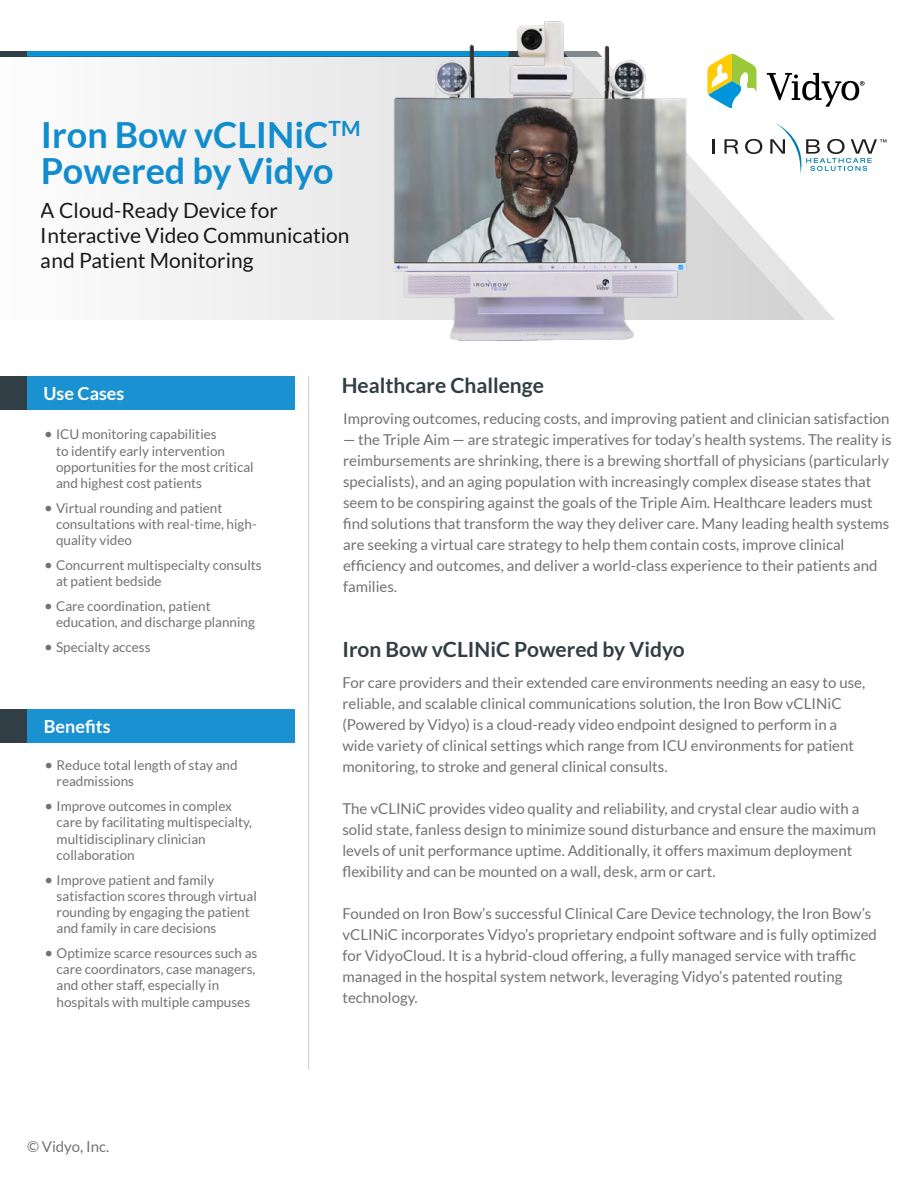
<style>
.page{position:relative;width:918px;height:1188px;background:#fff}
.page>*{position:absolute;margin:0;border:0;box-sizing:border-box;transform-origin:0 0}
.t1{font:700 36px/36px "Lato";color:#118dcd}
.t2{font:21px/25.2px "Lato";color:#000}
.t3{font:700 21px "Lato";color:#313e45}
.t4{font:700 18px "Lato";color:#fff}
.t5{font:15px/21px "Lato";color:#727272}
.t6{font:15px "Lato";color:#747373}
.t7{font:13.5px/16.2px "Lato";color:#727272}
.s1{font-size:15px}
</style>
<div class="page">
<div style="left:0;top:54px;width:916px;height:266px;background:#f3f3f3"></div>
<div style="left:0;top:51px;width:918px;height:6px;background:#313e45"></div>
<svg style="left:27px;top:51px;width:351px;height:6px;background:#128bc6"></svg>
<svg style="left:699px;top:51px;width:219px;height:269px;fill:#fff"></svg>
<svg style="left:707px;top:54px;width:49px;height:54px"></svg>
<svg style="left:767px;top:73px;width:98px;height:34px"></svg>
<svg style="left:712px;top:139px;width:2px;height:15px"></svg>
<svg style="left:745px;top:139px;width:17px;height:15px"></svg>
<svg style="left:724px;top:139px;width:14px;height:15px"></svg>
<svg style="left:770px;top:122px;width:116px;height:52px"></svg>
<img style="left:378px;top:21px;width:321px;height:320px">
<hr style="left:308px;top:376px;width:1px;height:694px;background:#ccc">
<div style="left:1px;top:709px;width:294px;height:34px;background:#1a91d1"></div>
<div style="left:1px;top:376px;width:294px;height:34px;background:#1a91d1"></div>
<div style="left:0;top:376px;width:27px;height:34px;background:#313e45"></div>
<div style="left:0;top:709px;width:27px;height:34px;background:#313e45"></div>
<h1 class="t1" style="left:41px;top:116px;width:321px">Iron Bow vCLINiC<sup>TM<br></sup>Powered by Vidyo</h1>
<h2 class="t2" style="left:41px;top:197px;width:310px">A Cloud-Ready Device for<br>Interactive Video Communication and Patient Monitoring</h2>
<p class="t4" style="left:44px;top:383px;width:82px">Use Cases</p>
<p class="t7" style="left:56px;top:426px;width:199px;text-indent:-12px"><span class="s1">•</span> ICU monitoring capabilities<br>to identify early intervention opportunities for the most critical and highest cost patients</p>
<p class="t7" style="left:56px;top:500px;width:202px;text-indent:-12px"><span class="s1">•</span> Virtual rounding and patient consultations with real-time, high&shy;quality video</p>
<p class="t7" style="left:56px;top:557px;width:207px;text-indent:-12px"><span class="s1">•</span> Concurrent multispecialty consults at patient bedside</p>
<p class="t7" style="left:56px;top:598px;width:200px;text-indent:-12px"><span class="s1">•</span> Care coordination, patient education, and discharge planning</p>
<p class="t7" style="left:44px;top:639px;width:108px"><span class="s1">•</span> Specialty access</p>
<p class="t4" style="left:44px;top:716px;width:68px">Benefits</p>
<p class="t7" style="left:57px;top:757px;width:182px;text-indent:-12px"><span class="s1">•</span> Reduce total length of stay and readmissions</p>
<p class="t7" style="left:57px;top:798px;width:197px;text-indent:-12px"><span class="s1">•</span> Improve outcomes in complex care by facilitating multispecialty, multidisciplinary clinician collaboration</p>
<p class="t7" style="left:57px;top:872px;width:202px;text-indent:-12px"><span class="s1">•</span> Improve patient and family satisfaction scores through virtual rounding by engaging the patient and family in care decisions</p>
<p class="t7" style="left:57px;top:945px;width:202px;text-indent:-12px"><span class="s1">•</span> Optimize scarce resources such as care coordinators, case managers, and other staff, especially in hospitals with multiple campuses</p>
<p class="t6" style="left:27px;top:1138px;width:84px">© Vidyo, Inc.</p>
<h2 class="t3" style="left:342px;top:373px;width:204px">Healthcare Challenge</h2>
<p class="t5" style="left:343px;top:408px;width:548px">Improving outcomes, reducing costs, and improving patient and clinician satisfaction</p>
<p class="t5" style="left:343px;top:429px;width:550px">— the Triple Aim — are strategic imperatives for today’s health systems. The reality is reimbursements are shrinking, there is a brewing shortfall of physicians (particularly specialists), and an aging population with increasingly complex disease states that seem to be conspiring against the goals of the Triple Aim. Healthcare leaders must find solutions that transform the way they deliver care. Many leading health systems are seeking a virtual care strategy to help them contain costs, improve clinical efficiency and outcomes, and deliver a world-class experience to their patients and families.</p>
<h2 class="t3" style="left:342px;top:637px;width:344px">Iron Bow vCLINiC Powered by Vidyo</h2>
<p class="t5" style="left:342px;top:672px;width:524px">For care providers and their extended care environments needing an easy to use, reliable, and scalable clinical communications solution, the Iron Bow vCLINiC (Powered by Vidyo) is a cloud-ready video endpoint designed to perform in a wide variety of clinical settings which range from ICU environments for patient monitoring, to stroke and general clinical consults.</p>
<p class="t5" style="left:342px;top:798px;width:535px">The vCLINiC provides video quality and reliability, and crystal clear audio with a solid state, fanless design to minimize sound disturbance and ensure the maximum levels of unit performance uptime. Additionally, it offers maximum deployment flexibility and can be mounted on a wall, desk, arm or cart.</p>
<p class="t5" style="left:342px;top:903px;width:536px">Founded on Iron Bow’s successful Clinical Care Device technology, the Iron Bow’s vCLINiC incorporates Vidyo’s proprietary endpoint software and is fully optimized for VidyoCloud. It is a hybrid-cloud offering, a fully managed service with traffic managed in the hospital system network, leveraging Vidyo’s patented routing technology.</p>
</div>
